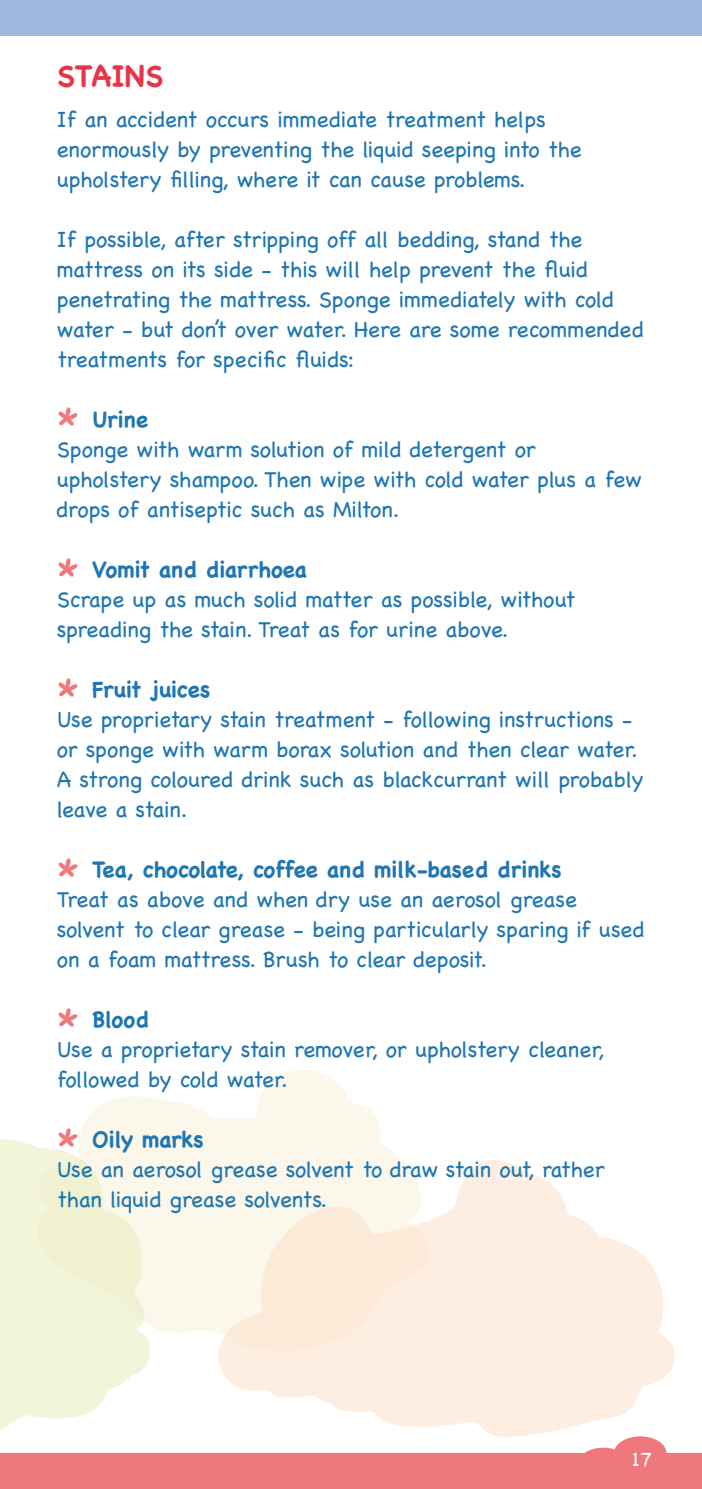
<style>
.page{position:relative;width:702px;height:1489px;background:#fff}
.page>*{position:absolute;margin:0;border:0;box-sizing:border-box;transform-origin:0 0}
.t1{font:700 30px "Chalkboard SE";letter-spacing:-.01em;color:#e73446}
.t2{font:300 22.5px/30px "Chalkboard SE";letter-spacing:-.01em;color:#1f76b1}
.t3{font:300 20px "Chalkboard SE";color:#fff}
.s1{font-size:45px;color:#ef787c}
.s2{font-weight:700}
</style>
<div class="page">
<div style="left:614px;top:1436px;width:52px;height:34px;background:#ef787c;border-radius:50%"></div>
<svg style="left:577px;top:1447px;width:52px;height:34px"></svg>
<div style="left:0;top:1453px;width:702px;height:35px;background:#ef787c"></div>
<div style="left:0;top:0;width:702px;height:35px;background:#a0b7e0"></div>
<svg style="left:80px;top:1070px;width:321px;height:263px;fill:#fbf7eb"></svg>
<svg style="left:0;top:1136px;width:153px;height:295px;fill:#f2f5da"></svg>
<svg style="left:35px;top:1157px;width:110px;height:164px;background:#f2f3d7"></svg>
<svg style="left:217px;top:1159px;width:457px;height:277px;fill:#feeee2"></svg>
<svg style="left:224px;top:1206px;width:211px;height:145px;background:#fceede"></svg>
<h1 class="t1" style="left:57px;top:58px;width:108px">STAINS</h1>
<p class="t2" style="left:57px;top:103px;width:526px">If an accident occurs immediate treatment helps enormously by preventing the liquid seeping into the upholstery filling, where it can cause problems.</p>
<p class="t2" style="left:57px;top:223px;width:588px">If possible, after stripping off all bedding, stand the mattress on its side - this will help prevent the fluid penetrating the mattress. Sponge immediately with cold water - but don’t over water. Here are some recommended treatments for specific fluids:</p>
<p class="t2" style="left:57px;top:403px;width:586px"><span class="s1">*</span> <span class="s2">Urine<br></span>Sponge with warm solution of mild detergent or upholstery shampoo. Then wipe with cold water plus a few drops of antiseptic such as Milton.</p>
<p class="t2" style="left:57px;top:553px;width:520px"><span class="s1">*</span> <span class="s2">Vomit and diarrhoea<br></span>Scrape up as much solid matter as possible, without spreading the stain. Treat as for urine above.</p>
<p class="t2" style="left:57px;top:673px;width:588px"><span class="s1">*</span> <span class="s2">Fruit juices<br></span>Use proprietary stain treatment - following instructions - or sponge with warm borax solution and then clear water.<br>A strong coloured drink such as blackcurrant will probably leave a stain.</p>
<p class="t2" style="left:57px;top:853px;width:589px"><span class="s1">*</span> <span class="s2">Tea, chocolate, coffee and milk-based drinks<br></span>Treat as above and when dry use an aerosol grease solvent to clear grease - being particularly sparing if used on a foam mattress. Brush to clear deposit.</p>
<p class="t2" style="left:57px;top:1003px;width:549px"><span class="s1">*</span> <span class="s2">Blood<br></span>Use a proprietary stain remover, or upholstery cleaner, followed by cold water.</p>
<p class="t2" style="left:57px;top:1123px;width:549px"><span class="s1">*</span> <span class="s2">Oily marks<br></span>Use an aerosol grease solvent to draw stain out, rather than liquid grease solvents.</p>
<p class="t3" style="left:629px;top:1441px;width:24px">17</p>
</div>
